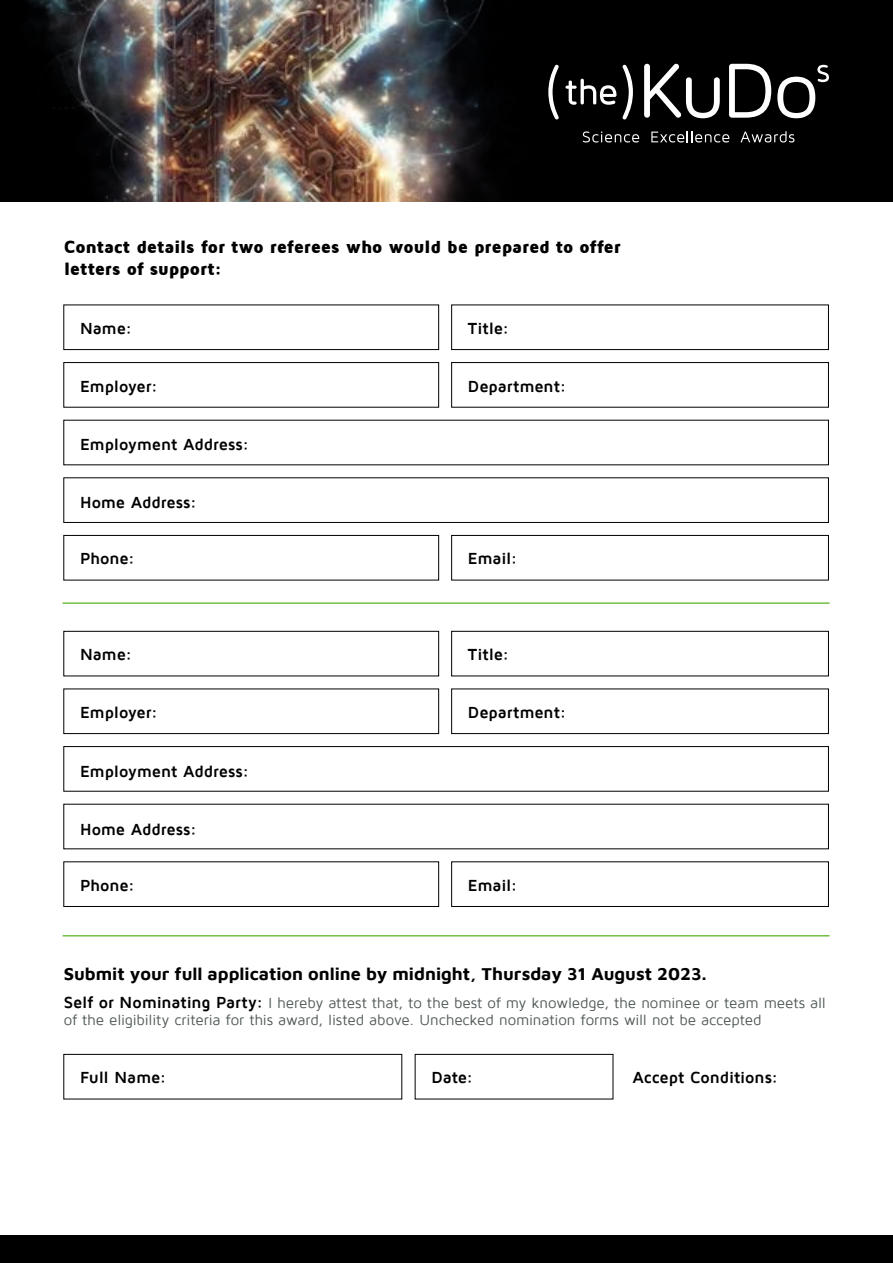
<style>
.page{position:relative;width:893px;height:1263px;background:#fff}
.page>*{position:absolute;margin:0;border:0;box-sizing:border-box;transform-origin:0 0}
.t1{font:900 18px/21.6px "Maven Pro";letter-spacing:-.01em;color:#000}
.t2{font:700 18px "Maven Pro";color:#000}
.t3{font:700 16.5px "Maven Pro";letter-spacing:-.01em;color:#000}
.t4{font:15px/17px "Maven Pro";letter-spacing:-.005em;color:#4f5757}
.s1{font-weight:700;font-size:16.5px;color:#000}
</style>
<div class="page">
<div style="left:0;top:0;width:893px;height:202px;background:#000"></div>
<img style="left:28px;top:0;width:460px;height:202px">
<svg style="left:548px;top:65px;width:11px;height:54px"></svg>
<svg style="left:565px;top:79px;width:51px;height:26px"></svg>
<svg style="left:622px;top:65px;width:11px;height:54px"></svg>
<svg style="left:644px;top:64px;width:76px;height:54px"></svg>
<svg style="left:729px;top:64px;width:42px;height:54px"></svg>
<svg style="left:777px;top:65px;width:52px;height:53px"></svg>
<svg style="left:583px;top:131px;width:56px;height:11px"></svg>
<svg style="left:651px;top:131px;width:78px;height:11px"></svg>
<svg style="left:740px;top:131px;width:54px;height:11px"></svg>
<div style="left:0;top:1235px;width:893px;height:28px;background:#000"></div>
<div style="left:63px;top:1054px;width:339px;height:45px;border:1px solid #000"></div>
<div style="left:415px;top:1054px;width:198px;height:45px;border:1px solid #000"></div>
<hr style="left:63px;top:935px;width:767px;height:1px;background:#72bf44">
<hr style="left:63px;top:602px;width:767px;height:2px;background:#72bf44">
<div style="left:63px;top:305px;width:376px;height:45px;border:1px solid #000"></div>
<div style="left:63px;top:631px;width:376px;height:45px;border:1px solid #000"></div>
<div style="left:63px;top:362px;width:376px;height:46px;border:1px solid #000"></div>
<div style="left:63px;top:688px;width:376px;height:46px;border:1px solid #000"></div>
<div style="left:63px;top:535px;width:376px;height:45px;border:1px solid #000"></div>
<div style="left:63px;top:861px;width:376px;height:46px;border:1px solid #000"></div>
<div style="left:63px;top:746px;width:766px;height:45px;border:1px solid #000"></div>
<div style="left:63px;top:477px;width:766px;height:46px;border:1px solid #000"></div>
<div style="left:451px;top:305px;width:378px;height:45px;border:1px solid #000"></div>
<div style="left:451px;top:631px;width:378px;height:45px;border:1px solid #000"></div>
<div style="left:451px;top:362px;width:378px;height:46px;border:1px solid #000"></div>
<div style="left:451px;top:688px;width:378px;height:46px;border:1px solid #000"></div>
<div style="left:451px;top:535px;width:378px;height:45px;border:1px solid #000"></div>
<div style="left:451px;top:861px;width:378px;height:46px;border:1px solid #000"></div>
<p class="t1" style="left:64px;top:236px;width:559px">Contact details for two referees who would be prepared to offer letters of support:</p>
<p class="t3" style="left:80px;top:320px;width:53px">Name:</p>
<p class="t3" style="left:80px;top:377px;width:79px">Employer:</p>
<p class="t3" style="left:80px;top:436px;width:170px">Employment Address:</p>
<p class="t3" style="left:80px;top:494px;width:118px">Home Address:</p>
<p class="t3" style="left:80px;top:550px;width:56px">Phone:</p>
<p class="t3" style="left:80px;top:646px;width:53px">Name:</p>
<p class="t3" style="left:80px;top:703px;width:79px">Employer:</p>
<p class="t3" style="left:80px;top:762px;width:170px">Employment Address:</p>
<p class="t3" style="left:80px;top:820px;width:118px">Home Address:</p>
<p class="t3" style="left:80px;top:876px;width:56px">Phone:</p>
<p class="t3" style="left:468px;top:320px;width:43px">Title:</p>
<p class="t3" style="left:468px;top:377px;width:100px">Department:</p>
<p class="t3" style="left:468px;top:550px;width:51px">Email:</p>
<p class="t3" style="left:468px;top:646px;width:43px">Title:</p>
<p class="t3" style="left:468px;top:703px;width:100px">Department:</p>
<p class="t3" style="left:468px;top:876px;width:51px">Email:</p>
<p class="t2" style="left:64px;top:960px;width:644px">Submit your full application online by midnight, Thursday 31 August 2023.</p>
<p class="t4" style="left:64px;top:994px;width:764px"><span class="s1">Self or Nominating Party:</span> I hereby attest that, to the best of my knowledge, the nominee or team meets all of the eligibility criteria for this award, listed above. Unchecked nomination forms will not be accepted</p>
<p class="t3" style="left:80px;top:1069px;width:88px">Full Name:</p>
<p class="t3" style="left:431px;top:1069px;width:43px">Date:</p>
<p class="t3" style="left:632px;top:1069px;width:147px">Accept Conditions:</p>
</div>
